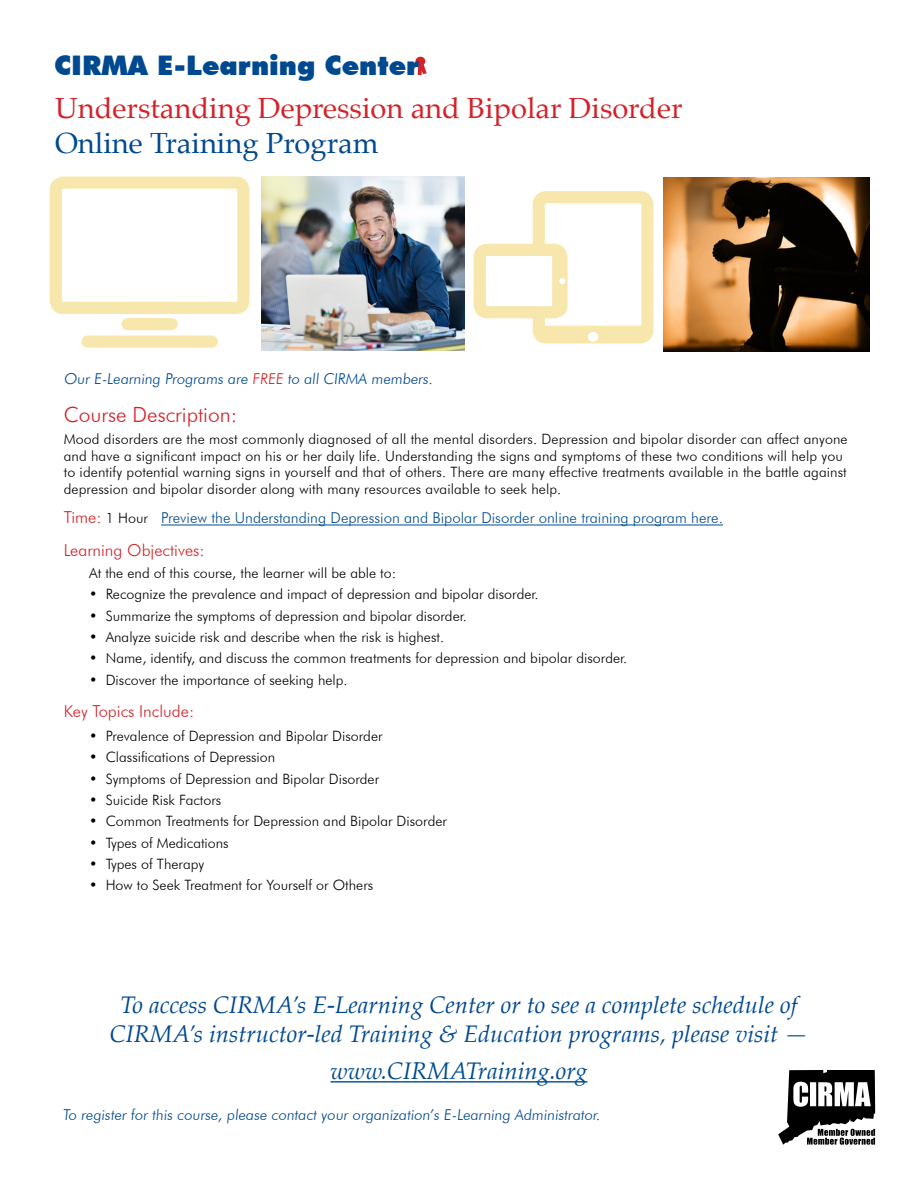
<style>
.page{position:relative;width:918px;height:1188px;background:#fff}
.page>*{position:absolute;margin:0;border:0;box-sizing:border-box;transform-origin:0 0}
.t1{font:29.1px "Palatino";color:#d2232a}
.t2{font:29.1px "Palatino";color:#004990}
.t3{font:900 27px "Futura BT";color:#004990}
.t4{font:italic 24px/28.5px "Palatino";color:#004990;text-align:center}
.t5{font:italic 24px "Palatino";color:#004c8e}
.t6{font:300 21px "Futura BT";color:#d2232a}
.t7{font:300 16.5px/32.7px "Futura BT";color:#d2232a}
.t8{font:300 15px "Futura BT";color:#004990}
.t9{font:300 15px "Futura BT";color:#004c8e}
.t10{font:300 14.25px/16.5px "Futura BT";color:#000}
.s1{color:#d2232a}
.s2{color:#004990}
.s3{font-size:16.5px;color:#d2232a}
</style>
<div class="page">
<hr style="left:161px;top:525px;width:526px;height:1px;background:#004c8e">
<hr style="left:687px;top:525px;width:36px;height:1px;background:#004990">
<div style="left:533px;top:191px;width:120px;height:152px;border:12px solid #f7e7ac;border-radius:7px"></div>
<div style="left:540px;top:326px;width:105px;height:12px;background:#f7e7ac"></div>
<div style="left:588px;top:332px;width:10px;height:10px;background:#fff;border-radius:50%"></div>
<div style="left:480px;top:250px;width:82px;height:62px;background:#fff;border-radius:7px"></div>
<div style="left:474px;top:244px;width:94px;height:74px;border:12px solid #f7e7ac;border-radius:7px"></div>
<div style="left:552px;top:249px;width:12px;height:65px;background:#f7e7ac"></div>
<svg style="left:559px;top:278px;width:6px;height:6px"></svg>
<div style="left:50px;top:177px;width:200px;height:137px;border:12px solid #f7e7ac;border-radius:7px"></div>
<div style="left:128px;top:318px;width:44px;height:12px;background:#f7e7ac"></div>
<div style="left:87px;top:336px;width:125px;height:12px;background:#f7e7ac"></div>
<svg style="left:417px;top:65px;width:10px;height:10px"></svg>
<svg style="left:415px;top:56px;width:11px;height:10px"></svg>
<img style="left:663px;top:177px;width:206px;height:175px">
<svg style="left:778px;top:1070px;width:97px;height:75px"></svg>
<hr style="left:331px;top:1081px;width:256px;height:2px;background:#004c8e">
<img style="left:261px;top:176px;width:203px;height:175px">
<h2 class="t3" style="left:54px;top:49px;width:367px">CIRMA E-Learning Center</h2>
<h1 class="t1" style="left:55px;top:84px;width:629px">Understanding Depression and Bipolar Disorder</h1>
<h1 class="t2" style="left:55px;top:119px;width:325px">Online Training Program</h1>
<p class="t8" style="left:64px;top:370px;width:372px">Our -E Learning Programs are <span class="s1">FREE</span> to all CIRMA members.</p>
<h3 class="t6" style="left:64px;top:402px;width:175px">Course Description:</h3>
<p class="t10" style="left:64px;top:431px;width:786px">Mood disorders are the most commonly diagnosed of all the mental disorders. Depression and bipolar disorder can affect anyone and have a significant impact on his or her daily life. Understanding the signs and symptoms of these two conditions will help you to identify potential warning signs in yourself and that of others. There are many effective treatments available in the battle against depression and bipolar disorder along with many resources available to seek help.</p>
<p class="t9" style="left:161px;top:509px;width:563px">Preview the Understanding Depression and Bipolar Disorder online training program <span class="s2">here.</span></p>
<p class="t7" style="left:64px;top:501px;width:142px">Time<br>Learning Objectives:</p>
<p class="t10" style="left:106px;top:562px;width:435px;line-height:21.3px;text-indent:-17px">At the end of this course, the learner will be able to:<br>Recognize the prevalence and impact of depression and bipolar disorder.</p>
<p class="t10" style="left:96px;top:510px;width:53px">1<span class="s3">:</span> Hour</p>
<p class="t10" style="left:89px;top:586px;width:10px">•</p>
<p class="t10" style="left:89px;top:607px;width:10px">•</p>
<p class="t10" style="left:106px;top:607px;width:363px">Summarize the symptoms of depression and bipolar disorder.</p>
<p class="t10" style="left:89px;top:629px;width:10px">•</p>
<p class="t10" style="left:106px;top:629px;width:340px">Analyze suicide risk and describe when the risk is highest.</p>
<p class="t10" style="left:89px;top:650px;width:10px">•</p>
<p class="t10" style="left:106px;top:650px;width:523px">Name, identify, and discuss the common treatments for depression and bipolar disorder.</p>
<p class="t10" style="left:106px;top:671px;width:244px">Discover the importance of seeking help.</p>
<p class="t10" style="left:89px;top:671px;width:10px">•</p>
<p class="t7" style="left:64px;top:695px;width:132px">Key Topics Include:</p>
<p class="t10" style="left:106px;top:728px;width:278px">Prevalence of Depression and Bipolar Disorder</p>
<p class="t10" style="left:89px;top:728px;width:10px">•</p>
<p class="t10" style="left:89px;top:749px;width:10px">•</p>
<p class="t10" style="left:106px;top:749px;width:171px">Classifications of Depression</p>
<p class="t10" style="left:89px;top:770px;width:10px">•</p>
<p class="t10" style="left:106px;top:770px;width:275px">Symptoms of Depression and Bipolar Disorder</p>
<p class="t10" style="left:89px;top:792px;width:10px">•</p>
<p class="t10" style="left:106px;top:792px;width:117px">Suicide Risk Factors</p>
<p class="t10" style="left:89px;top:813px;width:10px">•</p>
<p class="t10" style="left:106px;top:813px;width:343px">Common Treatments for Depression and Bipolar Disorder</p>
<p class="t10" style="left:89px;top:834px;width:10px">•</p>
<p class="t10" style="left:106px;top:834px;width:125px">Types of Medications</p>
<p class="t10" style="left:89px;top:856px;width:10px">•</p>
<p class="t10" style="left:106px;top:856px;width:100px">Types of Therapy</p>
<p class="t10" style="left:89px;top:877px;width:10px">•</p>
<p class="t10" style="left:106px;top:877px;width:269px">How to Seek Treatment for Yourself or Others</p>
<h3 class="t4" style="left:110px;top:990px;width:700px">To access CIRMA Es’ -Learning Center or to see a complete schedule of<br>CIRMA s’ instructor-led Training &amp; Education programs, please visit —</h3>
<h3 class="t5" style="left:331px;top:1051px;width:258px">www.CIRMATraining.org</h3>
<p class="t8" style="left:63px;top:1106px;width:371px">To register for this course, please contact your organization</p>
<p class="t8" style="left:429px;top:1106px;width:171px">-Es’ Learning Administrator</p>
<p class="t8" style="left:596px;top:1106px;width:8px">.</p>
</div>
